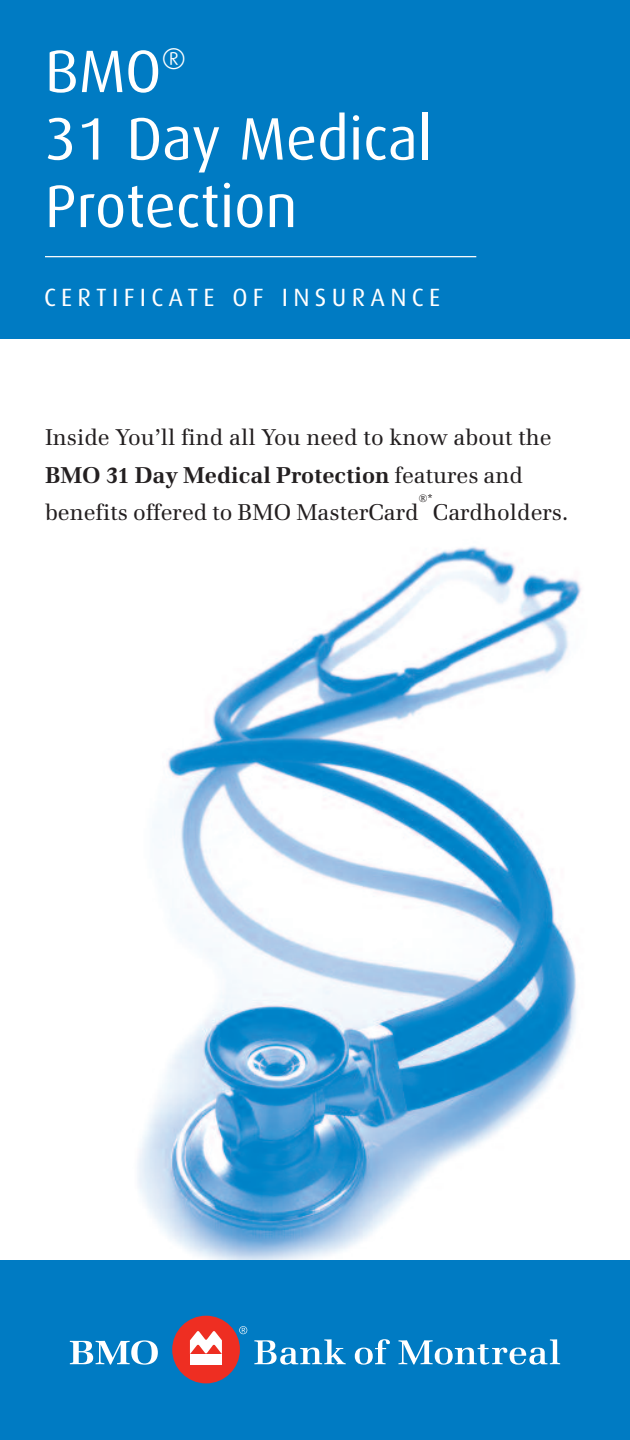
<style>
.page{position:relative;width:630px;height:1440px;background:#fff}
.page>*{position:absolute;margin:0;border:0;box-sizing:border-box;transform-origin:0 0}
.t1{font:60px/67.5px "Dax";color:#fff}
.t2{font:25px "Dax";letter-spacing:.21em;color:#fff}
.t3{font:22.5px/37.5px "Emona";color:#231f20}
.t4{font:11.25px "Emona";color:#231f20}
.s1{font-weight:700}
</style>
<div class="page">
<img style="left:137px;top:546px;width:445px;height:714px">
<div style="left:0;top:0;width:630px;height:339px;background:#007bc3"></div>
<div style="left:0;top:1260px;width:630px;height:180px;background:#007bc3"></div>
<svg style="left:254px;top:1339px;width:92px;height:26px"></svg>
<svg style="left:355px;top:1339px;width:35px;height:26px"></svg>
<svg style="left:398px;top:1339px;width:162px;height:26px"></svg>
<div style="left:172px;top:1316px;width:68px;height:67px;background:#ee2e22;border-radius:50%"></div>
<div style="left:190px;top:1354px;width:32px;height:10px;background:#fff"></div>
<svg style="left:190px;top:1331px;width:32px;height:23px"></svg>
<svg style="left:70px;top:1340px;width:88px;height:25px"></svg>
<svg style="left:239px;top:1326px;width:8px;height:8px"></svg>
<hr style="left:45px;top:256px;width:431px;height:1px;background:#fff">
<h1 class="t1" style="left:45px;top:41px;width:389px">BMO<sup>®<br></sup>31 Day Medical<br>Protection</h1>
<p class="t2" style="left:44px;top:287px;width:398px">CERTIFICATE OF INSURANCE</p>
<p class="t3" style="left:45px;top:418px;width:508px">Inside You’ll find all You need to know about the<br><span class="s1">BMO 31 Day Medical Protection</span> features and benefits offered to BMO MasterCard</p>
<p class="t4" style="left:419px;top:491px;width:16px">®*</p>
<p class="t3" style="left:433px;top:493px;width:137px">Cardholders.</p>
</div>
